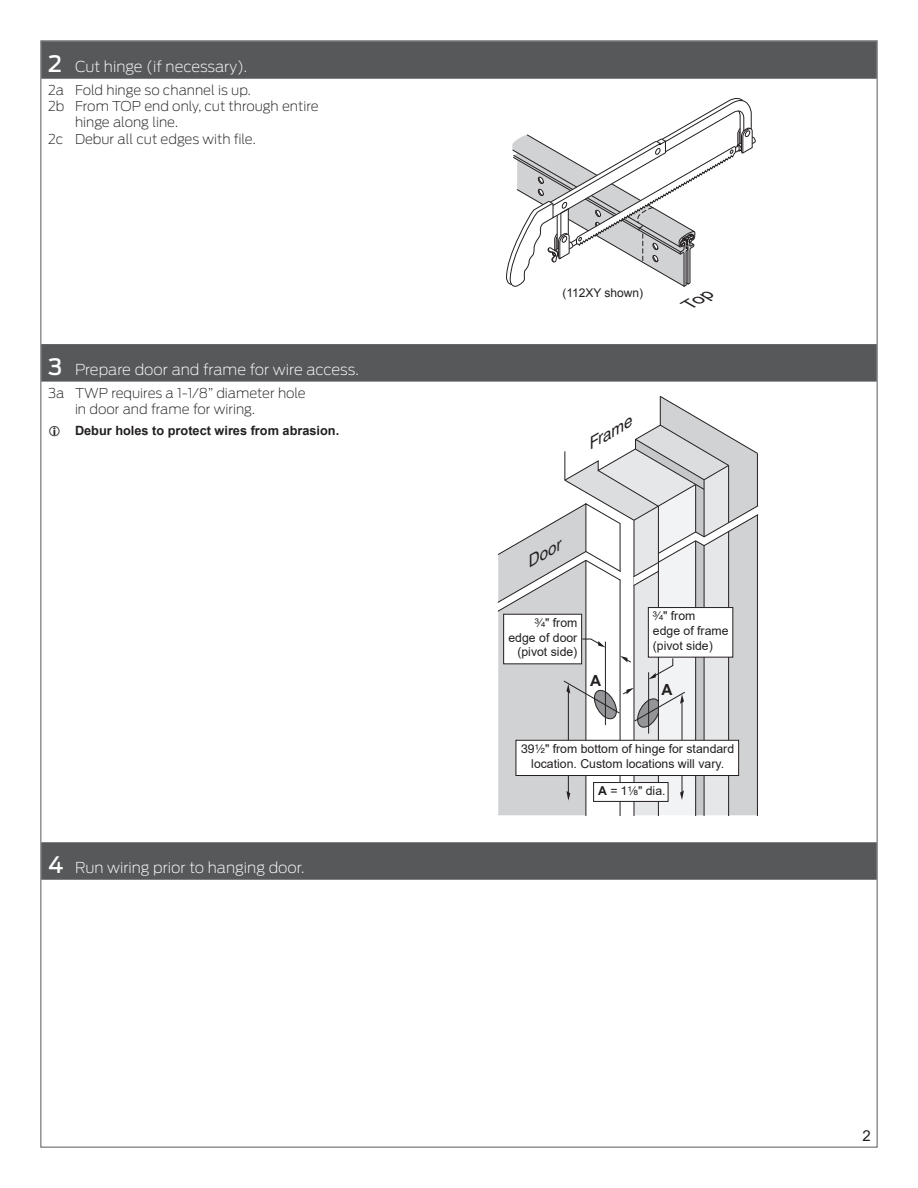
<style>
.page{position:relative;width:918px;height:1188px;background:#fff}
.page>*{position:absolute;margin:0;border:0;box-sizing:border-box;transform-origin:0 0}
.t1{font:700 15.3px "Arial";color:#231f20}
.t2{font:italic 15.15px "Helvetica";color:#231f20;scale:1.15 1}
.t3{font:200 15px "Antenna";color:#fff}
.Table_Body{font:15px "Arial";color:#231f20}
.t4{font:200 13.5px/16.2px "Antenna";color:#231f20}
.t5{font:700 12.75px "Arial";color:#231f20}
.t6{font:12.3px/14.7px "Arial";color:#231f20}
.t7{font:12px "Arial";color:#231f20}
.s1{font-weight:500;font-size:22.5px}
.s2{font-family:"Helvetica Fraction"}
.s3{font-weight:700}
</style>
<div class="page">
<div style="left:41px;top:41px;width:836px;height:38px;background:#57585a"></div>
<div style="left:41px;top:344px;width:836px;height:38px;background:#57585a"></div>
<div style="left:41px;top:842px;width:836px;height:38px;background:#57585a"></div>
<svg style="left:497px;top:396px;width:262px;height:419px"></svg>
<hr style="left:658px;top:506px;width:1px;height:309px;background:#231f20">
<div style="left:648px;top:608px;width:85px;height:49px;background:#fff"></div>
<div style="left:648px;top:607px;width:85px;height:50px;border:1px solid #231f20"></div>
<div style="left:504px;top:614px;width:78px;height:50px;background:#fff"></div>
<div style="left:503px;top:614px;width:79px;height:50px;border:1px solid #231f20"></div>
<div style="left:516px;top:740px;width:223px;height:36px;background:#fff"></div>
<div style="left:516px;top:740px;width:223px;height:36px;border:1px solid #231f20"></div>
<div style="left:594px;top:783px;width:74px;height:18px;background:#fff"></div>
<div style="left:593px;top:782px;width:75px;height:20px;border:1px solid #231f20"></div>
<svg style="left:506px;top:98px;width:250px;height:189px"></svg>
<p class="t3" style="left:48px;top:57px;width:201px"><span class="s1">2</span> Cut hinge (if necessary).</p>
<p class="t4" style="left:48px;top:82px;width:204px">2a Fold hinge so channel is up.</p>
<p class="t4" style="left:75px;top:98px;width:245px;text-indent:-27px">2b From TOP end only, cut through entire hinge along line.</p>
<p class="t4" style="left:48px;top:130px;width:209px">2c Debur all cut edges with file.</p>
<p class="t3" style="left:48px;top:360px;width:312px"><span class="s1">3</span> Prepare door and frame for wire access.</p>
<p class="t4" style="left:75px;top:384px;width:232px;text-indent:-27px">3a TWP requires a 1-1/8” diameter hole in door and frame for wiring.</p>
<p class="t5" style="left:75px;top:421px;width:266px">Debur holes to protect wires from abrasion.</p>
<p class="t3" style="left:48px;top:858px;width:258px"><span class="s1">4</span> Run wiring prior to hanging door.</p>
<p class="t7" style="left:562px;top:285px;width:82px">(112XY shown)</p>
<p class="t2" style="left:583px;top:438px;width:45px;rotate:-30deg">Frame</p>
<p class="t2" style="left:522px;top:556px;width:35px;rotate:-30deg">Door</p>
<p class="t6" style="left:509px;top:615px;width:70px;text-align:right"><span class="s2">³⁄₄</span>" from edge of door (pivot side)</p>
<p class="t1" style="left:590px;top:670px;width:13px">A</p>
<p class="t6" style="left:653px;top:609px;width:77px"><span class="s2">³⁄₄</span>" from<br>edge of frame (pivot side)</p>
<p class="t1" style="left:661px;top:679px;width:13px">A</p>
<p class="t6" style="left:521px;top:741px;width:215px;text-align:center"><span class="s2">39¹⁄₂</span>" from bottom of hinge for standard location. Custom locations will vary.</p>
<p class="t6" style="left:598px;top:784px;width:69px"><span class="s3">A</span> = <span class="s2">1¹⁄₈</span>" dia.</p>
<p class="Table_Body" style="left:863px;top:1125px;width:10px">2</p>
</div>
